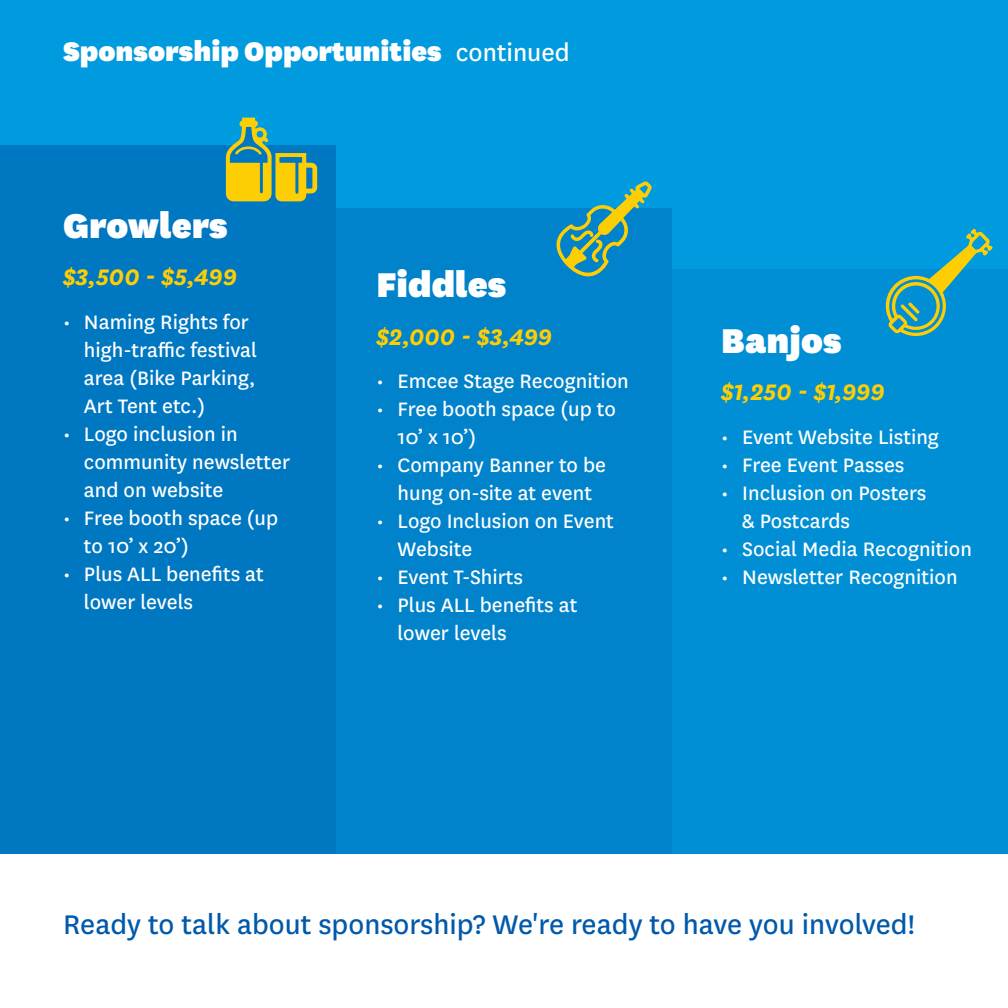
<style>
.page{position:relative;width:1008px;height:1008px;background:#fff}
.page>*{position:absolute;margin:0;border:0;box-sizing:border-box;transform-origin:0 0}
.t1{font:900 40.25px "National";color:#fff}
.t2{font:31.5px "National";color:#0059aa}
.t3{font:900 31.5px "National";color:#fff}
.t4{font:italic 700 26.25px "National";color:#fece05}
.t5{font:22.75px/28px "National";color:#fff}
.s1{font-weight:400;font-size:28px}
</style>
<div class="page">
<div style="left:0;top:0;width:1008px;height:854px;background:#009bdf"></div>
<div style="left:662px;top:269px;width:346px;height:585px;background:#008fd5"></div>
<div style="left:326px;top:208px;width:346px;height:646px;background:#0083ca"></div>
<div style="left:0;top:145px;width:336px;height:709px;background:#0077c1"></div>
<svg style="left:885px;top:229px;width:108px;height:107px"></svg>
<svg style="left:556px;top:181px;width:96px;height:96px"></svg>
<svg style="left:226px;top:118px;width:91px;height:83px"></svg>
<h2 class="t3" style="left:63px;top:30px;width:508px">Sponsorship Opportunities <span class="s1">continued</span></h2>
<h1 class="t1" style="left:63px;top:198px;width:166px">Growlers</h1>
<p class="t4" style="left:63px;top:259px;width:176px">$3,500 - $5,499</p>
<p class="t5" style="left:84px;top:307px;width:175px;text-indent:-21px">• Naming Rights for high-traffic festival area (Bike Parking,<br>Art Tent etc.)</p>
<p class="t5" style="left:84px;top:419px;width:208px;text-indent:-21px">• Logo inclusion in community newsletter and on website</p>
<p class="t5" style="left:84px;top:503px;width:196px;text-indent:-21px">• Free booth space (up to 10’ x 20’)</p>
<p class="t5" style="left:84px;top:559px;width:181px;text-indent:-21px">• Plus ALL benefits at lower levels</p>
<h1 class="t1" style="left:377px;top:257px;width:131px">Fiddles</h1>
<p class="t4" style="left:377px;top:319px;width:177px">$2,000 - $3,499</p>
<p class="t5" style="left:377px;top:366px;width:254px">• Emcee Stage Recognition</p>
<p class="t5" style="left:398px;top:394px;width:220px;text-indent:-21px">• Free booth space (up to<br>10’ x 10’)</p>
<p class="t5" style="left:377px;top:450px;width:231px;text-align:center">• Company Banner to be hung on-site at event</p>
<p class="t5" style="left:398px;top:506px;width:218px;text-indent:-21px">• Logo Inclusion on Event<br>Website</p>
<p class="t5" style="left:377px;top:562px;width:148px">• Event T-Shirts</p>
<p class="t5" style="left:398px;top:590px;width:181px;text-indent:-21px">• Plus ALL benefits at lower levels</p>
<h1 class="t1" style="left:721px;top:312px;width:122px">Banjos</h1>
<p class="t4" style="left:721px;top:374px;width:165px">$1,250 - $1,999</p>
<p class="t5" style="left:721px;top:422px;width:219px">• Event Website Listing</p>
<p class="t5" style="left:721px;top:450px;width:185px">• Free Event Passes</p>
<p class="t5" style="left:742px;top:478px;width:186px;text-indent:-21px">• Inclusion on Posters &amp; Postcards</p>
<p class="t5" style="left:721px;top:534px;width:252px">• Social Media Recognition</p>
<p class="t5" style="left:721px;top:562px;width:238px">• Newsletter Recognition</p>
<h2 class="t2" style="left:63px;top:903px;width:853px">Ready to talk about sponsorship? We're ready to have you involved!</h2>
</div>
